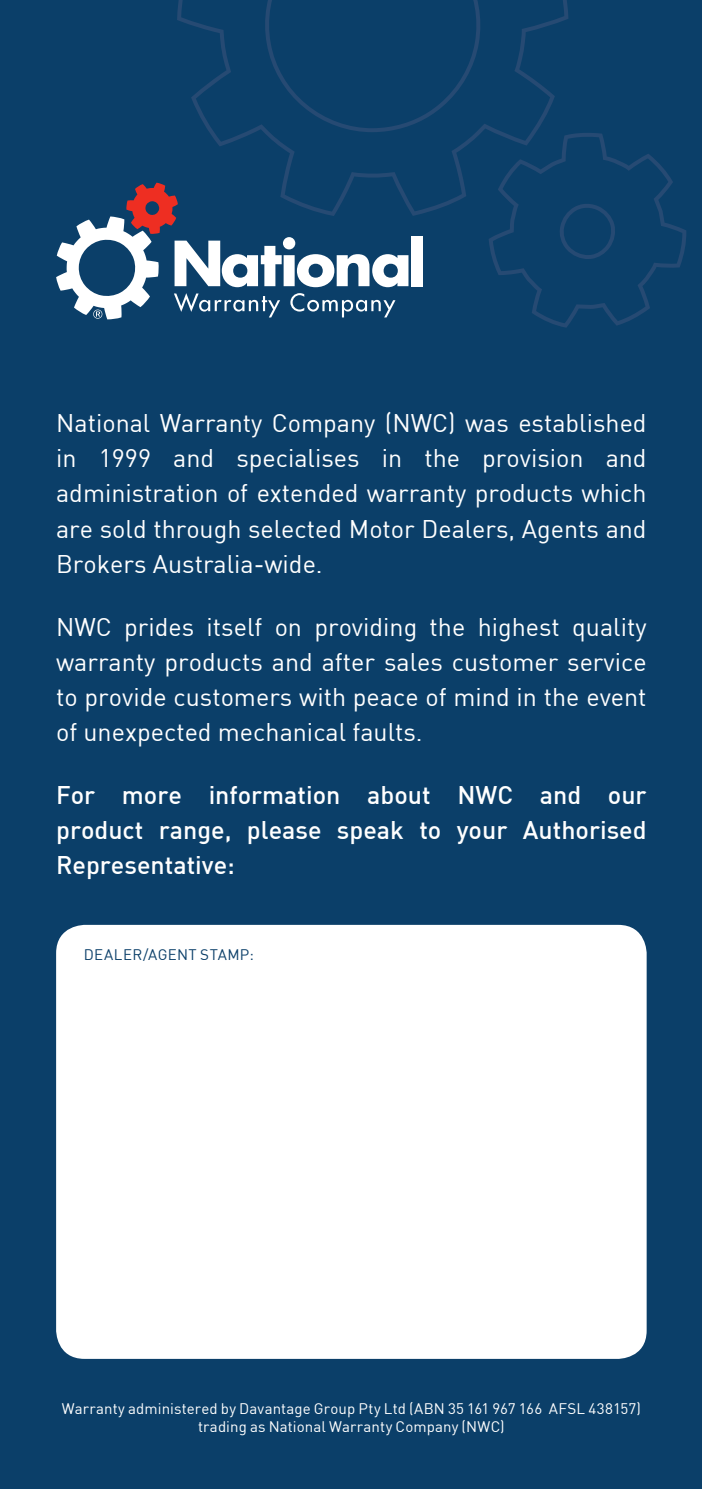
<style>
.page{position:relative;width:702px;height:1489px;background:#fff}
.page>*{position:absolute;margin:0;border:0;box-sizing:border-box;transform-origin:0 0}
.t1{font:25px/35px "DIN";color:#fff;text-align:justify}
.t2{font:500 25px/35px "DIN";color:#fff;text-align:justify}
.t3{font:15px/18px "DIN";letter-spacing:.005em;color:#fff;text-align:center}
.t4{font:15px "DIN";letter-spacing:.025em;color:#0b3f69}
</style>
<div class="page">
<div style="left:0;top:0;width:702px;height:1488px;background:#0b3f69"></div>
<svg style="left:177px;top:0;width:391px;height:216px"></svg>
<svg style="left:488px;top:132px;width:198px;height:196px"></svg>
<div style="left:411px;top:236px;width:11px;height:50px;background:#fff"></div>
<svg style="left:56px;top:183px;width:352px;height:136px"></svg>
<div style="left:56px;top:924px;width:590px;height:434px;background:#fff;border-radius:28px"></div>
<p class="t1" style="left:56px;top:405px;width:592px">National Warranty Company (NWC) was established in 1999 and specialises in the provision and administration of extended warranty products which are sold through selected Motor Dealers, Agents and Brokers Australia-wide.</p>
<p class="t1" style="left:56px;top:609px;width:592px">NWC prides itself on providing the highest quality warranty products and after sales customer service to provide customers with peace of mind in the event of unexpected mechanical faults.</p>
<p class="t2" style="left:56px;top:777px;width:592px">For more information about NWC and our product range, please speak to your Authorised Representative:</p>
<p class="t4" style="left:84px;top:945px;width:172px">DEALER/AGENT STAMP:</p>
<p class="t3" style="left:62px;top:1399px;width:580px">Warranty administered by Davantage Group Pty Ltd (ABN 35 161 967 166 AFSL 438157) trading as National Warranty Company (NWC)</p>
</div>
